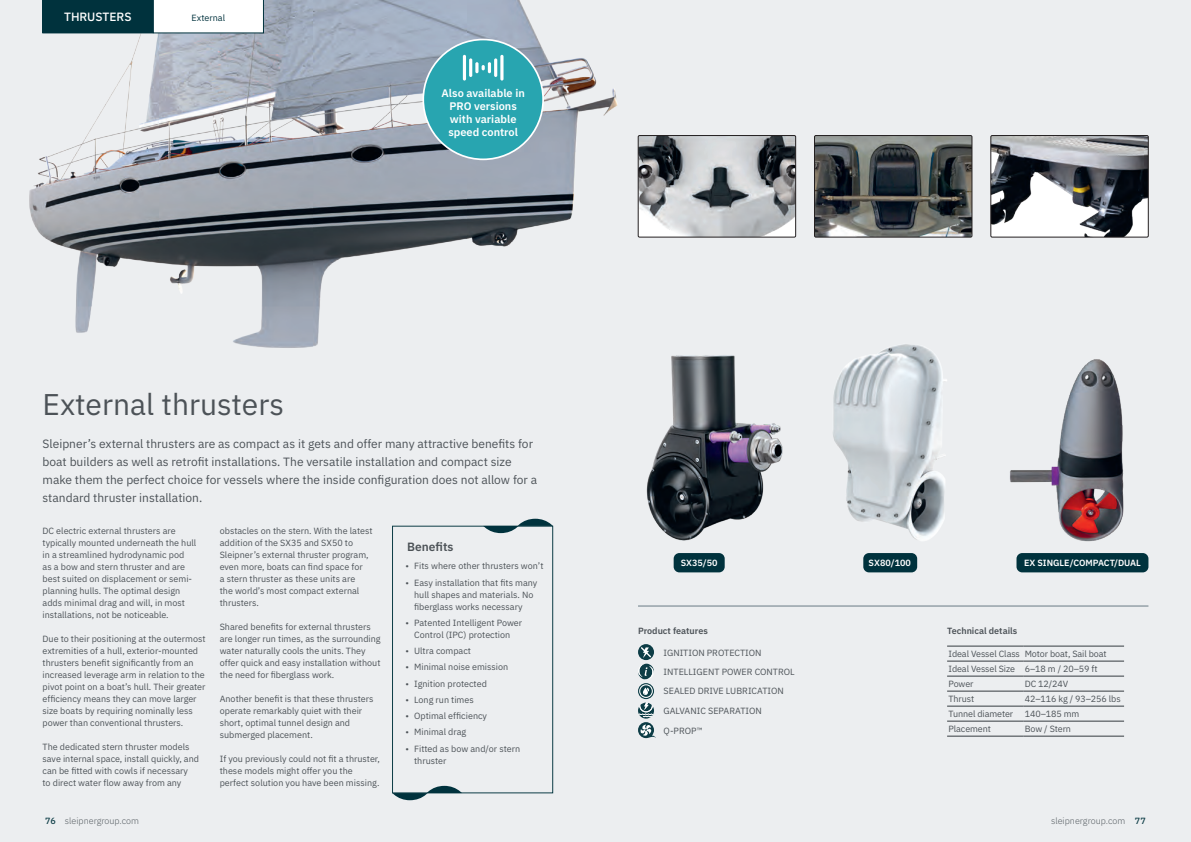
<style>
.page{position:relative;width:1191px;height:842px;background:#eceef0}
.page>*{position:absolute;margin:0;border:0;box-sizing:border-box;transform-origin:0 0}
.t1{font:30px "IBM Plex Sans";color:#4c5257}
.t2{font:12px/18px "IBM Plex Sans";color:#4c5257}
.t3{font:500 12px "IBM Plex Sans";color:#fff}
.t4{font:600 12px "IBM Plex Sans";color:#4c5257}
.t5{font:600 11px/13.2px "IBM Plex Sans";color:#fff;text-align:center}
.t6{font:9px/12px "IBM Plex Sans";color:#4c5257}
.t7{font:300 9px "IBM Plex Sans";color:#565d62}
.t8{font:600 9px "IBM Plex Sans";color:#fff}
.t9{font:600 9px "IBM Plex Sans";color:#4c5257}
.t10{font:9px "IBM Plex Sans";color:#00323d}
.s1{font-weight:500;color:#0d3d46}
</style>
<div class="page">
<img style="left:1010px;top:359px;width:114px;height:183px">
<hr style="left:638px;top:606px;width:510px;height:1px;background:#697b84">
<div style="left:392px;top:526px;width:161px;height:267px;border:1px solid #0d3d46"></div>
<svg style="left:483px;top:519px;width:70px;height:14px"></svg>
<svg style="left:392px;top:786px;width:70px;height:14px"></svg>
<img style="left:833px;top:344px;width:114px;height:197px">
<img style="left:29px;top:0;width:611px;height:348px">
<hr style="left:947px;top:646px;width:76px;height:1px;background:#353b40">
<hr style="left:1023px;top:646px;width:101px;height:1px;background:#353b40">
<hr style="left:947px;top:661px;width:76px;height:1px;background:#353b40">
<hr style="left:1023px;top:661px;width:101px;height:1px;background:#353b40">
<hr style="left:947px;top:676px;width:76px;height:1px;background:#353b40">
<hr style="left:1023px;top:676px;width:101px;height:1px;background:#353b40">
<hr style="left:947px;top:691px;width:76px;height:1px;background:#353b40">
<hr style="left:1023px;top:691px;width:101px;height:1px;background:#353b40">
<hr style="left:947px;top:706px;width:76px;height:1px;background:#353b40">
<hr style="left:1023px;top:706px;width:101px;height:1px;background:#353b40">
<hr style="left:947px;top:721px;width:76px;height:1px;background:#353b40">
<hr style="left:1023px;top:721px;width:101px;height:1px;background:#353b40">
<hr style="left:947px;top:736px;width:76px;height:1px;background:#353b40">
<hr style="left:1023px;top:736px;width:101px;height:1px;background:#353b40">
<img style="left:640px;top:137px;width:154px;height:98px">
<div style="left:638px;top:135px;width:158px;height:102px;border:1px solid #231f20"></div>
<img style="left:816px;top:137px;width:154px;height:98px">
<div style="left:814px;top:135px;width:158px;height:102px;border:1px solid #231f20"></div>
<img style="left:992px;top:137px;width:154px;height:98px">
<div style="left:990px;top:135px;width:158px;height:102px;border:1px solid #231f20"></div>
<div style="left:673px;top:553px;width:51px;height:19px;background:#00323d;border-radius:6px"></div>
<div style="left:1016px;top:553px;width:132px;height:19px;background:#00323d;border-radius:6px"></div>
<div style="left:863px;top:553px;width:54px;height:19px;background:#00323d;border-radius:6px"></div>
<img style="left:605px;top:344px;width:178px;height:197px">
<svg style="left:638px;top:664px;width:18px;height:74px"></svg>
<svg style="left:638px;top:644px;width:16px;height:16px"></svg>
<svg style="left:641px;top:647px;width:10px;height:11px"></svg>
<div style="left:423px;top:40px;width:120px;height:119px;background:#28a5b0;border-radius:50%"></div>
<div style="left:422px;top:39px;width:122px;height:121px;border:2px solid #fff;border-radius:50%"></div>
<hr style="left:500px;top:55px;width:3px;height:26px;background:#fff;border-radius:2px">
<hr style="left:494px;top:58px;width:3px;height:19px;background:#fff;border-radius:2px">
<hr style="left:463px;top:55px;width:3px;height:26px;background:#fff;border-radius:2px">
<hr style="left:469px;top:58px;width:3px;height:19px;background:#fff;border-radius:2px">
<svg style="left:475px;top:62px;width:16px;height:11px"></svg>
<svg style="left:43px;top:0;width:221px;height:33px;background:#7b959b"></svg>
<h2 class="t3" style="left:64px;top:7px;width:69px">THRUSTERS</h2>
<p class="t10" style="left:192px;top:11px;width:35px">External</p>
<p class="t5" style="left:441px;top:85px;width:85px">Also available in<br>PRO versions with variable speed control</p>
<h1 class="t1" style="left:43px;top:382px;width:243px">External thrusters</h1>
<p class="t2" style="left:43px;top:434px;width:496px">Sleipner’s external thrusters are as compact as it gets and offer many attractive benefits for boat builders as well as retrofit installations. The versatile installation and compact size make them the perfect choice for vessels where the inside configuration does not allow for a standard thruster installation.</p>
<p class="t6" style="left:43px;top:524px;width:155px">DC electric external thrusters are typically mounted underneath the hull in a streamlined hydrodynamic pod<br>as a bow and stern thruster and are best suited on displacement or semi&shy;planning hulls. The optimal design adds minimal drag and will, in most installations, not be noticeable.</p>
<p class="t6" style="left:43px;top:632px;width:164px">Due to their positioning at the outermost extremities of a hull, exterior-mounted thrusters benefit significantly from an increased leverage arm in relation to the pivot point on a boat’s hull. Their greater efficiency means they can move larger size boats by requiring nominally less power than conventional thrusters.</p>
<p class="t6" style="left:43px;top:740px;width:158px">The dedicated stern thruster models save internal space, install quickly, and can be fitted with cowls if necessary<br>to direct water flow away from any</p>
<p class="t6" style="left:220px;top:524px;width:154px">obstacles on the stern. With the latest addition of the SX35 and SX50 to<br>Sleipner’s external thruster program, even more, boats can find space for<br>a stern thruster as these units are<br>the world’s most compact external thrusters.</p>
<p class="t6" style="left:220px;top:620px;width:162px">Shared benefits for external thrusters are longer run times, as the surrounding water naturally cools the units. They offer quick and easy installation without the need for fiberglass work.</p>
<p class="t6" style="left:220px;top:692px;width:155px">Another benefit is that these thrusters operate remarkably quiet with their short, optimal tunnel design and submerged placement.</p>
<p class="t6" style="left:220px;top:752px;width:162px">If you previously could not fit a thruster, these models might offer you the perfect solution you have been missing.</p>
<h2 class="t4" style="left:407px;top:537px;width:48px">Benefits</h2>
<p class="t6" style="left:405px;top:559px;width:139px">• Fits where other thrusters won’t</p>
<p class="t6" style="left:414px;top:576px;width:125px;text-indent:-9px">• Easy installation that fits many hull shapes and materials. No fiberglass works necessary</p>
<p class="t6" style="left:405px;top:616px;width:118px;text-align:center">• Patented Intelligent Power<br>Control (IPC) protection</p>
<p class="t6" style="left:405px;top:644px;width:67px">• Ultra compact</p>
<p class="t6" style="left:405px;top:660px;width:104px">• Minimal noise emission</p>
<p class="t6" style="left:405px;top:677px;width:83px">• Ignition protected</p>
<p class="t6" style="left:405px;top:693px;width:70px">• Long run times</p>
<p class="t6" style="left:405px;top:709px;width:83px">• Optimal efficiency</p>
<p class="t6" style="left:405px;top:725px;width:62px">• Minimal drag</p>
<p class="t6" style="left:414px;top:742px;width:108px;text-indent:-9px">• Fitted as bow and/or stern thruster</p>
<p class="t8" style="left:680px;top:556px;width:38px">SX35/50</p>
<p class="t8" style="left:868px;top:556px;width:44px">SX80/100</p>
<p class="t8" style="left:1024px;top:556px;width:118px">EX SINGLE/COMPACT/DUAL</p>
<p class="t9" style="left:638px;top:624px;width:71px">Product features</p>
<p class="t6" style="left:663px;top:665px;width:132px">INTELLIGENT POWER CONTROL</p>
<p class="t6" style="left:663px;top:646px;width:100px">IGNITION PROTECTION</p>
<p class="t6" style="left:663px;top:684px;width:122px">SEALED DRIVE LUBRICATION</p>
<p class="t6" style="left:663px;top:700px;width:100px;line-height:19.5px">GALVANIC SEPARATION<br>Q-PROP™</p>
<p class="t9" style="left:947px;top:624px;width:72px">Technical details</p>
<p class="t6" style="left:948px;top:646px;width:160px;line-height:15px">Ideal Vessel Class Motor boat, Sail boat<br>Ideal Vessel Size 6–18 m / 20–59 ft<br>Power</p>
<p class="t6" style="left:1024px;top:677px;width:45px">DC 12/24V</p>
<p class="t6" style="left:948px;top:692px;width:27px">Thrust</p>
<p class="t6" style="left:1024px;top:692px;width:97px">42–116 kg / 93–256 lbs</p>
<p class="t6" style="left:948px;top:707px;width:66px">Tunnel diameter</p>
<p class="t6" style="left:1024px;top:707px;width:56px">140–185 mm</p>
<p class="t6" style="left:948px;top:722px;width:44px">Placement</p>
<p class="t6" style="left:1024px;top:722px;width:48px">Bow / Stern</p>
<p class="t7" style="left:45px;top:814px;width:95px"><span class="s1">76</span> sleipnergroup.com</p>
<p class="t7" style="left:1051px;top:814px;width:96px">sleipnergroup.com <span class="s1">77</span></p>
</div>
